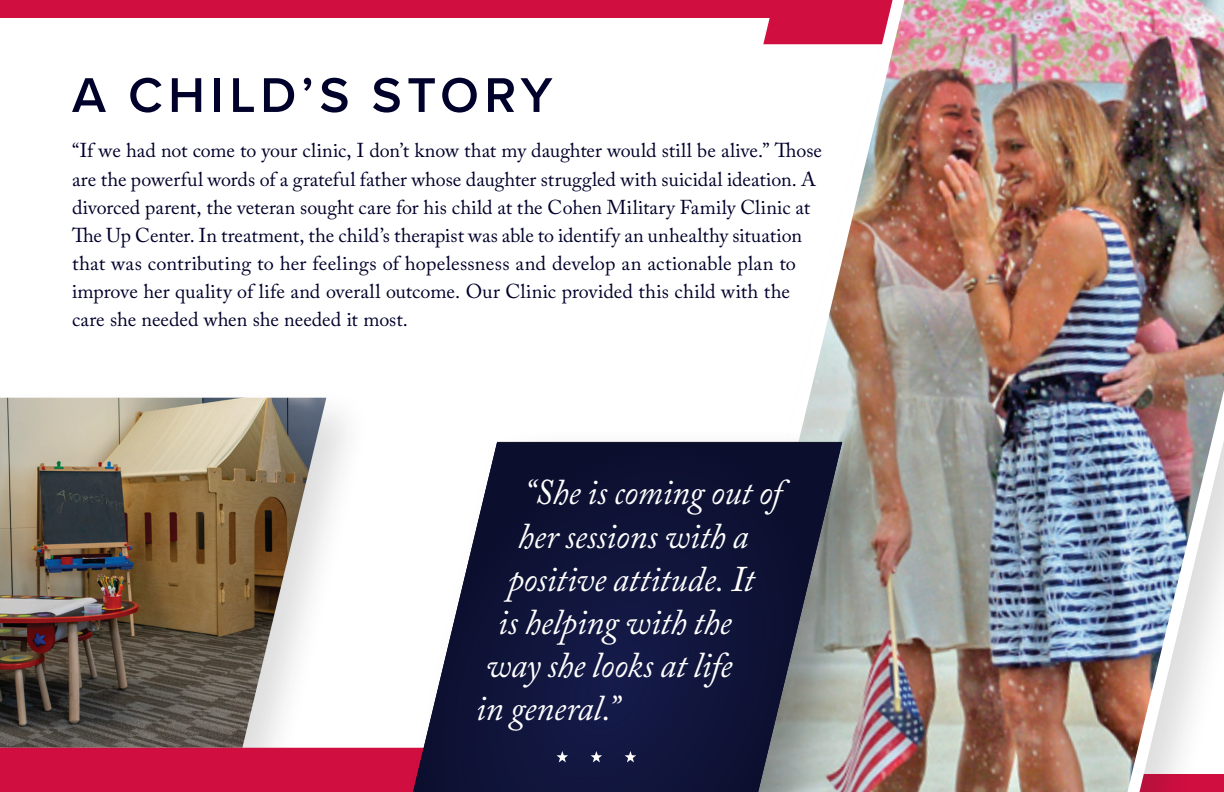
<style>
.page{position:relative;width:1224px;height:792px;background:#fff}
.page>*{position:absolute;margin:0;border:0;box-sizing:border-box;transform-origin:0 0}
.t1{font:600 50.6px "Proxima Nova";letter-spacing:.11em;color:#00012b}
.t2{font:italic 36px "Adobe Caslon Pro";letter-spacing:-.01em;color:#fff;scale:.96 1}
.t3{font:20px/28.2px "Adobe Caslon Pro";color:#00012b}
</style>
<div class="page">
<div style="left:0;top:387px;width:373px;height:405px;background:#231f20;opacity:.15"></div>
<img style="left:0;top:398px;width:326px;height:350px">
<div style="left:0;top:0;width:1224px;height:18px;background:#d10e40"></div>
<div style="left:0;top:748px;width:370px;height:26px;background:#d10e40"></div>
<div style="left:0;top:774px;width:1224px;height:18px;background:#d10e40"></div>
<img style="left:763px;top:0;width:461px;height:792px">
<div style="left:370px;top:427px;width:535px;height:365px;background:#231f20;opacity:.38"></div>
<svg style="left:413px;top:442px;width:429px;height:350px;background:#333754"></svg>
<svg style="left:625px;top:751px;width:11px;height:11px"></svg>
<svg style="left:557px;top:751px;width:11px;height:11px"></svg>
<svg style="left:591px;top:751px;width:11px;height:11px"></svg>
<h1 class="t1" style="left:72px;top:57px;width:482px">A CHILD’S STORY</h1>
<p class="t3" style="left:72px;top:136px;width:752px">“If we had not come to your clinic, I don’t know that my daughter would still be alive.” Those are the powerful words of a grateful father whose daughter struggled with suicidal ideation. A divorced parent, the veteran sought care for his child at the Cohen Military Family Clinic at The Up Center. In treatment, the child’s therapist was able to identify an unhealthy situation that was contributing to her feelings of hopelessness and develop an actionable plan to improve her quality of life and overall outcome. Our Clinic provided this child with the care she needed when she needed it most.</p>
<h2 class="t2" style="left:524px;top:471px;width:270px">“She is coming out of</h2>
<h2 class="t2" style="left:518px;top:514px;width:241px">her sessions with a</h2>
<h2 class="t2" style="left:508px;top:557px;width:258px">positive attitude. It</h2>
<h2 class="t2" style="left:498px;top:601px;width:245px">is helping with the</h2>
<h2 class="t2" style="left:486px;top:644px;width:258px">way she looks at life</h2>
<h2 class="t2" style="left:476px;top:687px;width:152px">in general.”</h2>
</div>
